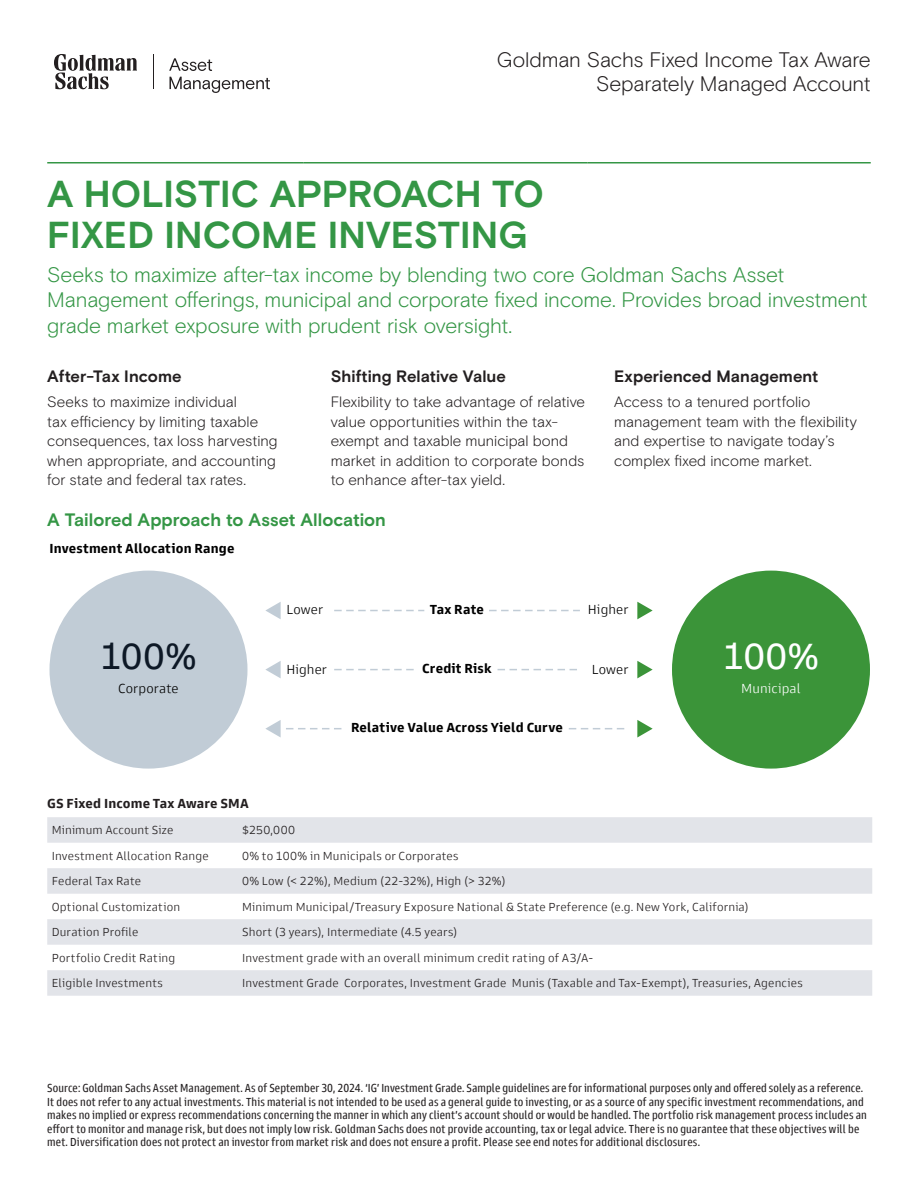
<style>
.page{position:relative;width:918px;height:1188px;background:#fff}
.page>*{position:absolute;margin:0;border:0;box-sizing:border-box;transform-origin:0 0}
.t1{font:700 37.5px/40.5px "Basis Grotesque Pro";color:#349645}
.t2{font:37.5px "Goldman Sans";color:#0d1826}
.t3{font:37.5px "Goldman Sans";color:#fff}
.t4{font:300 21px/25.5px "Basis Grotesque Pro";letter-spacing:-.01em;color:#349645}
.t5{font:300 21px/24px "Basis Grotesque Pro";letter-spacing:-.01em;color:#231f20;text-align:right}
.t6{font:700 18px "Basis Grotesque Pro";color:#349645}
.t7{font:700 16.5px "Basis Grotesque Pro";letter-spacing:.005em;color:#231f20}
.t8{font:300 15px/19.5px "Basis Grotesque Pro";color:#231f20}
.t9{font:700 13.5px "Goldman Sans";letter-spacing:.01em;color:#000}
.t10{font:300 13.5px "Goldman Sans";letter-spacing:.01em;color:#000}
.t11{font:700 13.5px "Goldman Sans";letter-spacing:.01em;color:#231f20}
.t12{font:300 13.5px "Goldman Sans";letter-spacing:.005em;color:#fff}
.t13{font:12px/13.5px "Goldman Sans Condensed";letter-spacing:.015em;color:#231f20}
.t14{font:300 12px "Goldman Sans";letter-spacing:.015em;color:#231f20}
</style>
<div class="page">
<svg style="left:54px;top:54px;width:83px;height:35px"></svg>
<svg style="left:169px;top:58px;width:43px;height:13px"></svg>
<svg style="left:170px;top:77px;width:100px;height:16px"></svg>
<hr style="left:153px;top:54px;width:1px;height:35px;background:#231f20">
<hr style="left:47px;top:162px;width:257px;height:2px;background:#349645">
<hr style="left:304px;top:162px;width:283px;height:2px;background:#349645">
<hr style="left:587px;top:162px;width:284px;height:2px;background:#349645">
<svg style="left:334px;top:610px;width:90px;height:1px"></svg>
<svg style="left:489px;top:610px;width:91px;height:1px"></svg>
<svg style="left:334px;top:669px;width:80px;height:1px"></svg>
<svg style="left:498px;top:669px;width:79px;height:1px"></svg>
<svg style="left:569px;top:728px;width:56px;height:1px"></svg>
<div style="left:50px;top:571px;width:198px;height:198px;background:#c1ccd6;border-radius:50%"></div>
<div style="left:672px;top:571px;width:198px;height:198px;background:#3b9439;border-radius:50%"></div>
<svg style="left:265px;top:602px;width:16px;height:17px"></svg>
<svg style="left:265px;top:661px;width:16px;height:17px"></svg>
<svg style="left:265px;top:720px;width:77px;height:18px"></svg>
<svg style="left:637px;top:720px;width:16px;height:18px"></svg>
<svg style="left:637px;top:661px;width:16px;height:17px"></svg>
<svg style="left:637px;top:602px;width:16px;height:17px"></svg>
<div style="left:47px;top:817px;width:825px;height:26px;background:#e2e4e9"></div>
<svg style="left:47px;top:868px;width:825px;height:128px;fill:#e2e4e9"></svg>
<h2 class="t5" style="left:497px;top:48px;width:375px">Goldman Sachs Fixed Income Tax Aware<br>Separately Managed Account</h2>
<h1 class="t1" style="left:47px;top:175px;width:498px">A HOLISTIC APPROACH TO<br>FIXED INCOME INVESTING</h1>
<h2 class="t4" style="left:47px;top:262px;width:822px">Seeks to maximize after-tax income by blending two core Goldman Sachs Asset<br>Management offerings, municipal and corporate fixed income. Provides broad investment grade market exposure with prudent risk oversight.</h2>
<h3 class="t7" style="left:47px;top:366px;width:136px">After-Tax Income</h3>
<p class="t8" style="left:47px;top:393px;width:232px">Seeks to maximize individual<br>tax efficiency by limiting taxable consequences, tax loss harvesting when appropriate, and accounting for state and federal tax rates.</p>
<h3 class="t7" style="left:331px;top:366px;width:177px">Shifting Relative Value</h3>
<p class="t8" style="left:331px;top:393px;width:256px">Flexibility to take advantage of relative value opportunities within the tax&shy;exempt and taxable municipal bond market in addition to corporate bonds to enhance after-tax yield.</p>
<h3 class="t7" style="left:614px;top:366px;width:206px">Experienced Management</h3>
<p class="t8" style="left:614px;top:393px;width:244px">Access to a tenured portfolio management team with the flexibility and expertise to navigate today’s complex fixed income market.</p>
<h3 class="t6" style="left:47px;top:510px;width:340px">A Tailored Approach to Asset Allocation</h3>
<p class="t9" style="left:50px;top:540px;width:187px">Investment Allocation Range</p>
<h1 class="t2" style="left:100px;top:633px;width:98px">100%</h1>
<p class="t10" style="left:118px;top:681px;width:62px">Corporate</p>
<p class="t10" style="left:286px;top:602px;width:38px">Lower</p>
<p class="t9" style="left:430px;top:601px;width:56px">Tax Rate</p>
<p class="t10" style="left:588px;top:602px;width:42px">Higher</p>
<p class="t10" style="left:286px;top:661px;width:42px">Higher</p>
<p class="t9" style="left:422px;top:660px;width:71px">Credit Risk</p>
<p class="t10" style="left:592px;top:661px;width:38px">Lower</p>
<p class="t9" style="left:351px;top:719px;width:213px">Relative Value Across Yield Curve</p>
<h1 class="t3" style="left:723px;top:633px;width:98px">100%</h1>
<p class="t12" style="left:741px;top:681px;width:61px">Municipal</p>
<p class="t11" style="left:47px;top:795px;width:203px">GS Fixed Income Tax Aware SMA</p>
<p class="t14" style="left:52px;top:823px;width:123px">Minimum Account Size</p>
<p class="t14" style="left:242px;top:823px;width:54px">$250,000</p>
<p class="t14" style="left:52px;top:848px;width:158px">Investment Allocation Range</p>
<p class="t14" style="left:242px;top:848px;width:218px">0% to 100% in Municipals or Corporates</p>
<p class="t14" style="left:52px;top:874px;width:91px">Federal Tax Rate</p>
<p class="t14" style="left:242px;top:874px;width:265px">0% Low (&lt; 22%), Medium (22-32%), High (&gt; 32%)</p>
<p class="t14" style="left:52px;top:899px;width:130px">Optional Customization</p>
<p class="t14" style="left:242px;top:899px;width:508px">Minimum Municipal/Treasury Exposure National &amp; State Preference (e.g. New York, California)</p>
<p class="t14" style="left:52px;top:925px;width:88px">Duration Profile</p>
<p class="t14" style="left:242px;top:925px;width:217px">Short (3 years), Intermediate (4.5 years)</p>
<p class="t14" style="left:52px;top:950px;width:125px">Portfolio Credit Rating</p>
<p class="t14" style="left:242px;top:950px;width:353px">Investment grade with an overall minimum credit rating of A3/A-</p>
<p class="t14" style="left:52px;top:976px;width:112px">Eligible Investments</p>
<p class="t14" style="left:242px;top:976px;width:562px">Investment Grade Corporates, Investment Grade Munis (Taxable and Tax-Exempt), Treasuries, Agencies</p>
<p class="t13" style="left:47px;top:1081px;width:821px">Source: Goldman Sachs Asset Management. As of September 30, 2024. ‘IG’ Investment Grade. Sample guidelines are for informational purposes only and offered solely as a reference.<br>It does not refer to any actual investments. This material is not intended to be used as a general guide to investing, or as a source of any specific investment recommendations, and makes no implied or express recommendations concerning the manner in which any client’s account should or would be handled. The portfolio risk management process includes an effort to monitor and manage risk, but does not imply low risk. Goldman Sachs does not provide accounting, tax or legal advice. There is no guarantee that these objectives will be met. Diversification does not protect an investor from market risk and does not ensure a profit. Please see end notes for additional disclosures.</p>
</div>
